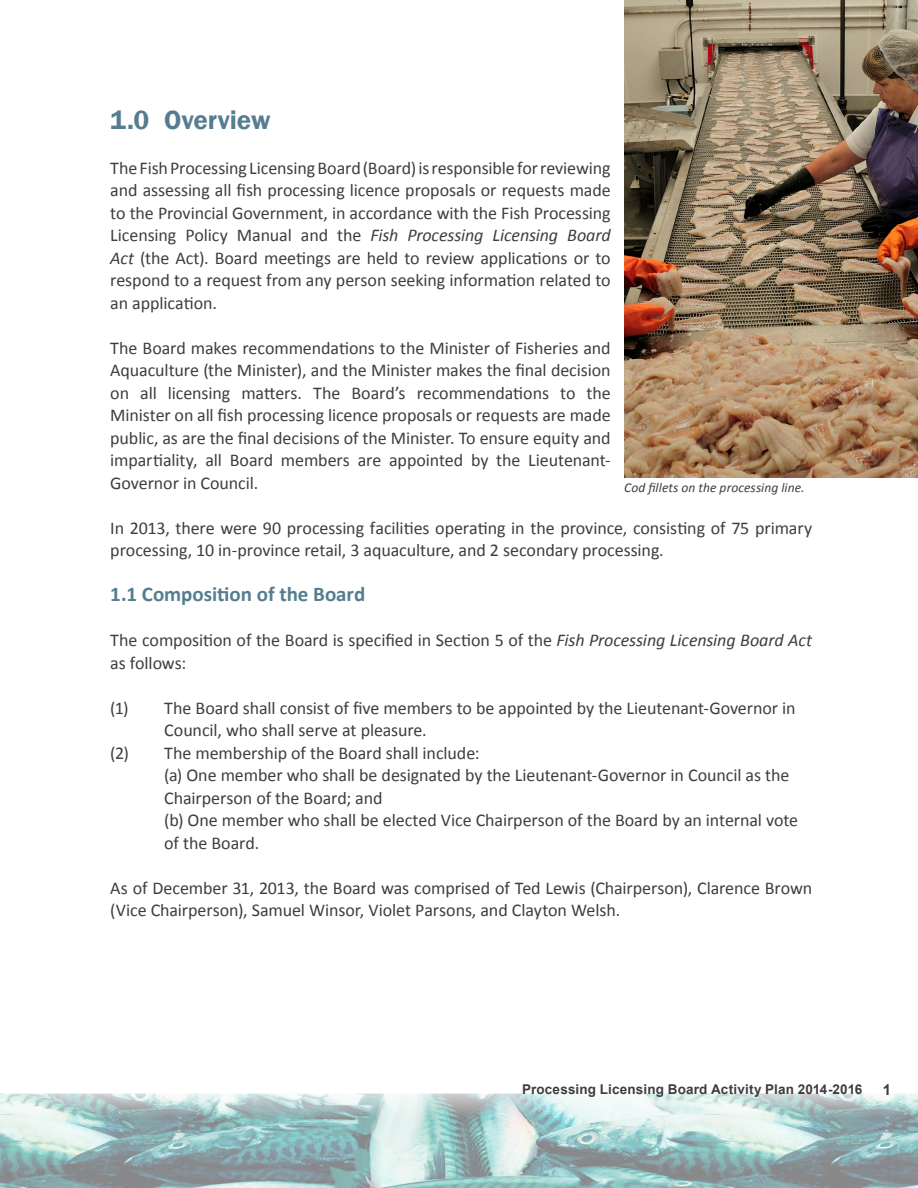
<style>
.page{position:relative;width:918px;height:1188px;background:#fff}
.page>*{position:absolute;margin:0;border:0;box-sizing:border-box;transform-origin:0 0}
.t1{font:600 27px "Franklin Gothic";color:#567d8f}
.t2{font:700 21px "Calibri";color:#567d8f}
.t3{font:18px/22.5px "Calibri";letter-spacing:-.005em;color:#3e3e3f}
.t4{font:700 15px "Arial";color:#3e3e3f}
.t5{font:700 13.5px "Arial";letter-spacing:.01em;color:#3e3e3f}
.t6{font:italic 13.5px "Calibri";letter-spacing:.005em;color:#3e3e3f}
.s1{font-style:italic}
</style>
<div class="page">
<img style="left:0;top:1094px;width:918px;height:94px">
<img style="left:624px;top:0;width:294px;height:477px">
<p class="t1" style="left:110px;top:103px;width:162px">1.0 Overview</p>
<p class="t3" style="left:110px;top:157px;width:502px;text-align:justify">The Fish Processing Licensing Board (Board) is responsible for reviewing and assessing all fish processing licence proposals or requests made to the Provincial Government, in accordance with the Fish Processing Licensing Policy Manual and the <span class="s1">Fish Processing Licensing Board Act</span> (the Act). Board meetings are held to review applications or to respond to a request from any person seeking information related to an application.</p>
<p class="t3" style="left:110px;top:337px;width:502px;text-align:justify">The Board makes recommendations to the Minister of Fisheries and Aquaculture (the Minister), and the Minister makes the final decision on all licensing matters. The Board’s recommendations to the Minister on all fish processing licence proposals or requests are made public, as are the final decisions of the Minister. To ensure equity and impartiality, all Board members are appointed by the Lieutenant-Governor in Council.</p>
<p class="t3" style="left:110px;top:517px;width:704px">In 2013, there were 90 processing facilities operating in the province, consisting of 75 primary processing, 10 in-province retail, 3 aquaculture, and 2 secondary processing.</p>
<p class="t2" style="left:110px;top:581px;width:257px">1.1 Composition of the Board</p>
<p class="t3" style="left:110px;top:629px;width:704px">The composition of the Board is specified in Section 5 of the <span class="s1">Fish Processing Licensing Board Act </span>as follows:</p>
<p class="t3" style="left:164px;top:697px;width:633px;text-indent:-54px">(1) The Board shall consist of five members to be appointed by the Lieutenant-Governor in<br>Council, who shall serve at pleasure.</p>
<p class="t3" style="left:110px;top:742px;width:371px">(2) The membership of the Board shall include:</p>
<p class="t3" style="left:164px;top:764px;width:627px">(a) One member who shall be designated by the Lieutenant-Governor in Council as the<br>Chairperson of the Board; and</p>
<p class="t3" style="left:164px;top:809px;width:635px">(b) One member who shall be elected Vice Chairperson of the Board by an internal vote of the Board.</p>
<p class="t3" style="left:110px;top:877px;width:703px">As of December 31, 2013, the Board was comprised of Ted Lewis (Chairperson), Clarence Brown (Vice Chairperson), Samuel Winsor, Violet Parsons, and Clayton Welsh.</p>
<p class="t6" style="left:624px;top:478px;width:182px">Cod fillets on the processing line.</p>
<p class="t5" style="left:522px;top:1080px;width:342px">Processing Licensing Board Activity Plan 2014-2016</p>
<p class="t4" style="left:883px;top:1079px;width:10px">1</p>
</div>
